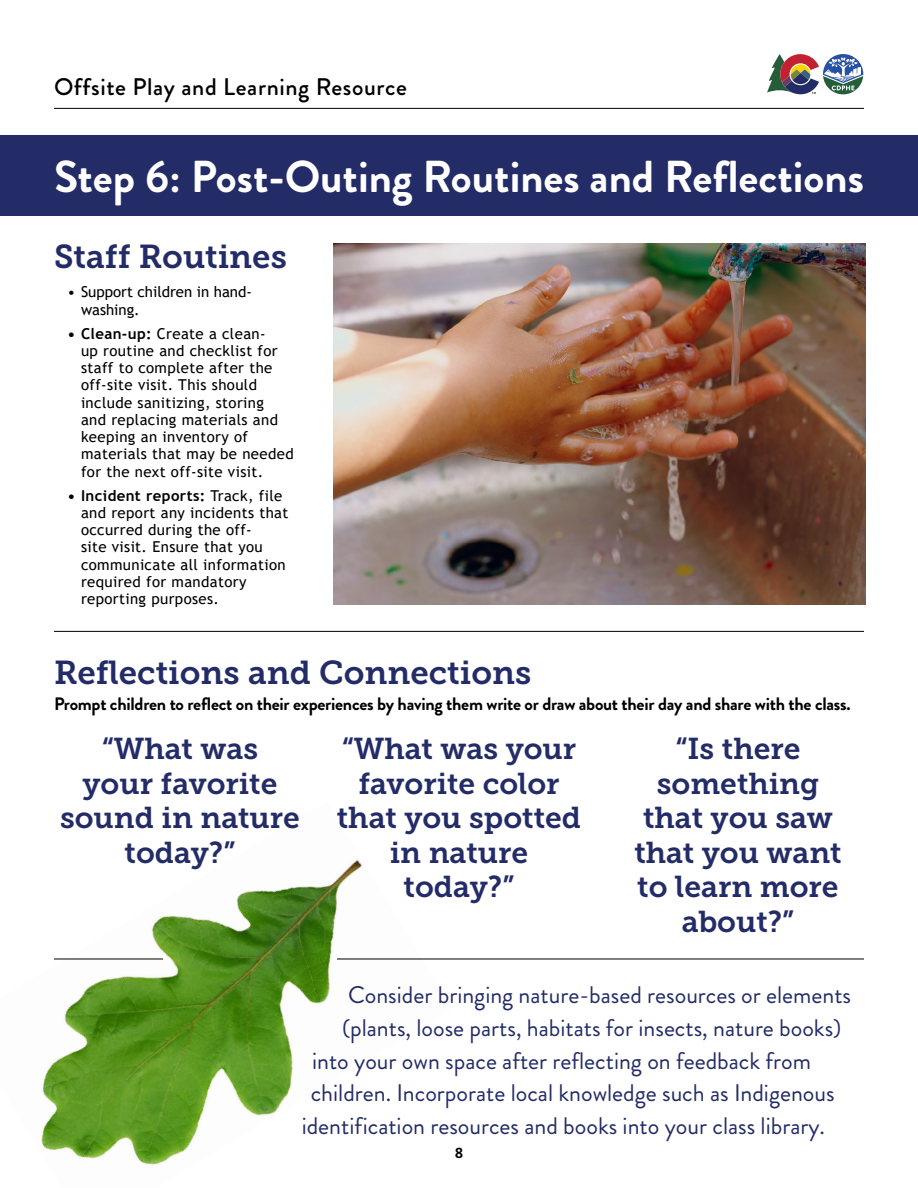
<style>
.page{position:relative;width:918px;height:1188px;background:#fff}
.page>*{position:absolute;margin:0;border:0;box-sizing:border-box;transform-origin:0 0}
.t1{font:700 44.7px "Brandon Grotesque";color:#fff}
.formerly_A{font:33px "Museo Slab 700";color:#232c67}
.bullets{font:30px/34.5px "Museo Slab 700";color:#232c67;text-align:center}
.core_themes{font:24px "Brandon Grotesque";color:#232c67}
.t2{font:500 24px "Brandon Grotesque";letter-spacing:.025em;color:#000}
.core_themes-2{font:700 18px "Brandon Grotesque";letter-spacing:-.015em;color:#000}
.t3{font:15px/17.2px "Trebuchet MS";letter-spacing:.025em;color:#000}
.t4{font:15px/17.2px "Trebuchet MS";color:#000}
.t5{font:700 15px "Brandon Grotesque";color:#000}
.s1{font-weight:700}
</style>
<div class="page">
<svg style="left:767px;top:54px;width:96px;height:40px"></svg>
<hr style="left:54px;top:108px;width:810px;height:1px;background:#000">
<div style="left:0;top:136px;width:918px;height:80px;background:#232c67"></div>
<img style="left:333px;top:243px;width:533px;height:361px">
<hr style="left:54px;top:631px;width:810px;height:1px;background:#000">
<img style="left:41px;top:859px;width:411px;height:306px">
<hr style="left:337px;top:959px;width:527px;height:1px;background:#000">
<hr style="left:54px;top:959px;width:109px;height:1px;background:#000">
<h3 class="t2" style="left:54px;top:70px;width:354px">Offsite Play and Learning Resource</h3>
<p class="t1" style="left:54px;top:145px;width:812px">Step 6: Post-Outing Routines and Reflections</p>
<p class="formerly_A" style="left:54px;top:238px;width:235px">Staff Routines</p>
<p class="t4" style="left:81px;top:283px;width:172px;text-indent:-14px">• Support children in hand&shy;washing.</p>
<p class="t3" style="left:81px;top:324px;width:214px;text-indent:-14px"><span class="s1">• Clean-up:</span> Create a clean-<br>up routine and checklist for staff to complete after the off-site visit. This should include sanitizing, storing<br>and replacing materials and keeping an inventory of materials that may be needed for the next off-site visit.</p>
<p class="t3" style="left:81px;top:486px;width:209px;text-indent:-14px"><span class="s1">• Incident reports:</span> Track, file and report any incidents that occurred during the off-<br>site visit. Ensure that you communicate all information required for mandatory reporting purposes.</p>
<p class="formerly_A" style="left:54px;top:653px;width:479px">Reflections and Connections</p>
<p class="core_themes-2" style="left:54px;top:691px;width:798px">Prompt children to reflect on their experiences by having them write or draw about their day and share with the class.</p>
<p class="bullets" style="left:60px;top:732px;width:241px">“What was<br>your favorite sound in nature today?”</p>
<p class="bullets" style="left:337px;top:732px;width:246px">“What was your favorite color that you spotted in nature today?”</p>
<p class="bullets" style="left:634px;top:732px;width:209px">“Is there something that you saw that you want to learn more about?”</p>
<p class="core_themes" style="left:348px;top:978px;width:504px">Consider bringing nature-based resources or elements</p>
<p class="core_themes" style="left:342px;top:1011px;width:501px">(plants, loose parts, habitats for insects, nature books)</p>
<p class="core_themes" style="left:312px;top:1044px;width:500px">into your own space after reflecting on feedback from</p>
<p class="core_themes" style="left:311px;top:1077px;width:525px">children. Incorporate local knowledge such as Indigenous</p>
<p class="core_themes" style="left:302px;top:1109px;width:525px">identification resources and books into your class library.</p>
<p class="t5" style="left:455px;top:1142px;width:10px">8</p>
</div>
